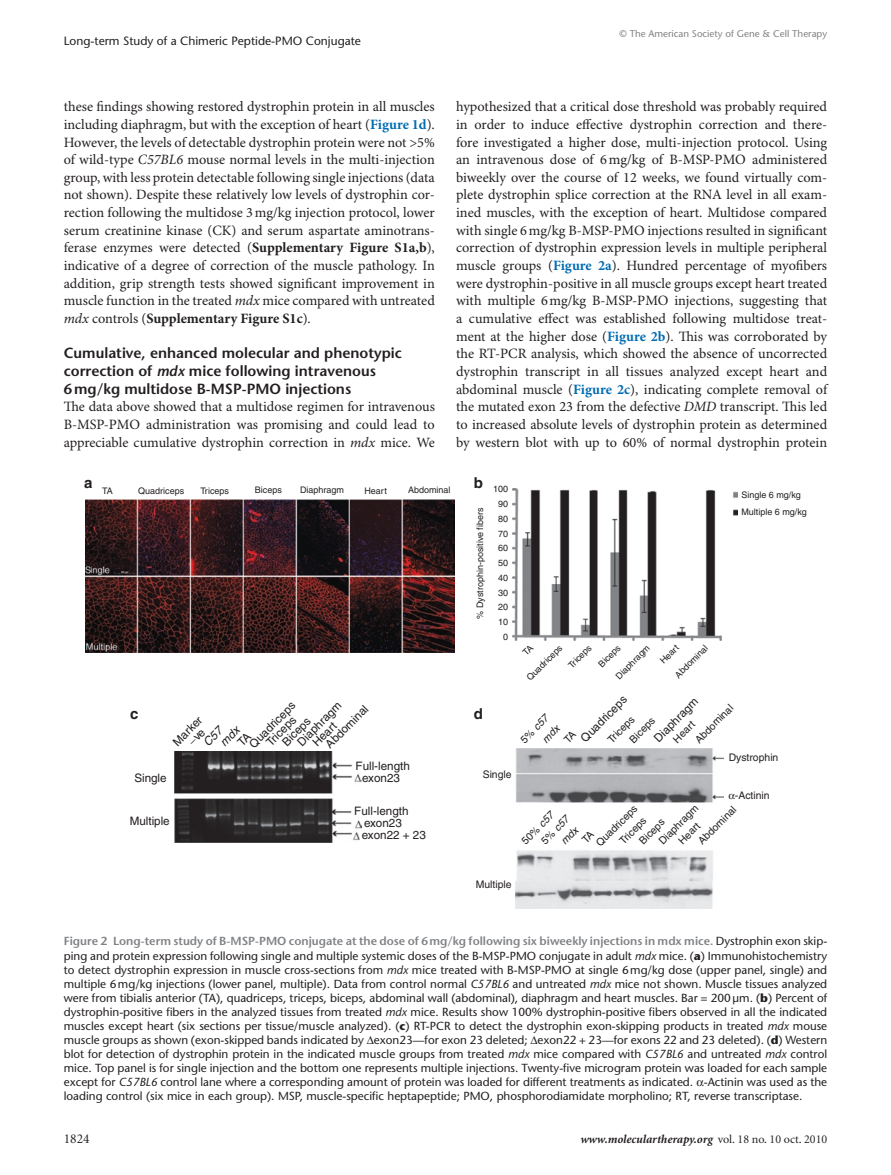
<style>
.page{position:relative;width:891px;height:1175px;background:#fff}
.page>*{position:absolute;margin:0;border:0;box-sizing:border-box;transform-origin:0 0}
.t1{font:700 15px "Helvetica";color:#231f20}
.t2{font:600 14.7px/17.7px "Stone Sans";color:#231f20}
.t3{font:14.25px/17.7px "Minion Pro";color:#231f20;text-align:justify}
.t4{font:13.5px "Minion";color:#231f20}
.t5{font:12px "Stone Sans";color:#231f20}
.t6{font:italic 700 12px "Minion";color:#231f20}
.t7{font:11.7px/14.1px "Stone Sans";color:#231f20;text-align:justify}
.t8{font:11.7px/11.9px "Helvetica";color:#231f20;text-align:center}
.t9{font:10.35px/15.5px "Helvetica";color:#231f20}
.t10{font:italic 10.35px/15.5px "Helvetica";color:#231f20;text-align:right}
.t11{font:9.75px "Stone Sans";color:#808285}
.t12{font:9px/14.7px "Helvetica";color:#231f20;text-align:justify}
.s1{font-weight:700;color:#006cb3}
.s2{font-style:italic}
.s3{font-weight:700}
.s4{font-style:normal}
.s5{font-weight:600;color:#808285}
.s6{font-weight:400;font-style:normal}
</style>
<div class="page">
<img style="left:85px;top:500px;width:370px;height:153px">
<img style="left:516px;top:748px;width:208px;height:160px">
<img style="left:175px;top:752px;width:186px;height:91px">
<img style="left:512px;top:488px;width:225px;height:152px">
<svg style="left:562px;top:826px;width:18px;height:18px"></svg>
<p class="t5" style="left:64px;top:34px;width:299px">Long-term Study of a Chimeric Peptide-PMO Conjugate</p>
<p class="t3" style="left:64px;top:98px;width:373px">these findings showing restored dystrophin protein in all muscles including diaphragm, but with the exception of heart (<span class="s1">Figure 1d</span>).<br>However, the levels of detectable dystrophin protein were not &gt;5% of wild-type <span class="s2">C57BL6</span> mouse normal levels in the multi-injection group, with less protein detectable following single injections (data not shown). Despite these relatively low levels of dystrophin cor&shy;rection following the multidose 3mg/kg injection protocol, lower serum creatinine kinase (CK) and serum aspartate aminotrans&shy;ferase enzymes were detected (<span class="s3">Supplementary Figure S1a,b</span>), indicative of a degree of correction of the muscle pathology. In addition, grip strength tests showed significant improvement in muscle function in the treated <span class="s2">mdx</span> mice compared with untreated <span class="s2">mdx</span> controls (<span class="s3">Supplementary Figure S1c</span>).</p>
<p class="t2" style="left:64px;top:344px;width:340px">Cumulative, enhanced molecular and phenotypic correction of <span class="s2">mdx</span> mice following intravenous<br>6mg/kg multidose B-MSP-PMO injections</p>
<p class="t3" style="left:64px;top:398px;width:373px">The data above showed that a multidose regimen for intravenous B-MSP-PMO administration was promising and could lead to appreciable cumulative dystrophin correction in <span class="s2">mdx</span> mice. We</p>
<p class="t11" style="left:620px;top:28px;width:209px">© The American Society of Gene &amp; Cell Therapy</p>
<p class="t3" style="left:456px;top:98px;width:373px">hypothesized that a critical dose threshold was probably required in order to induce effective dystrophin correction and there&shy;fore investigated a higher dose, multi-injection protocol. Using an intravenous dose of 6mg/kg of B-MSP-PMO administered biweekly over the course of 12 weeks, we found virtually com&shy;plete dystrophin splice correction at the RNA level in all exam&shy;ined muscles, with the exception of heart. Multidose compared with single 6mg/kg B-MSP-PMO injections resulted in significant correction of dystrophin expression levels in multiple peripheral muscle groups (<span class="s1">Figure 2a</span>). Hundred percentage of myofibers were dystrophin-positive in all muscle groups except heart treated with multiple 6mg/kg B-MSP-PMO injections, suggesting that a cumulative effect was established following multidose treat&shy;ment at the higher dose (<span class="s1">Figure 2b</span>). This was corroborated by the RT-PCR analysis, which showed the absence of uncorrected dystrophin transcript in all tissues analyzed except heart and abdominal muscle (<span class="s1">Figure 2c</span>), indicating complete removal of the mutated exon 23 from the defective <span class="s2">DMD</span> transcript. This led to increased absolute levels of dystrophin protein as determined by western blot with up to 60% of normal dystrophin protein</p>
<p class="t1" style="left:84px;top:473px;width:10px">a</p>
<p class="t1" style="left:474px;top:473px;width:11px">b</p>
<p class="t12" style="left:138px;top:483px;width:48px">Quadriceps</p>
<p class="t12" style="left:200px;top:483px;width:30px">Triceps</p>
<p class="t12" style="left:255px;top:483px;width:29px">Biceps</p>
<p class="t12" style="left:300px;top:482px;width:46px">Diaphragm</p>
<p class="t12" style="left:364px;top:483px;width:24px">Heart</p>
<p class="t12" style="left:408px;top:483px;width:44px">Abdominal</p>
<p class="t12" style="left:102px;top:483px;width:12px">TA</p>
<p class="t12" style="left:473px;top:619px;width:113px;rotate:-90deg">% Dystrophin-positive fibers</p>
<p class="t12" style="left:493px;top:482px;width:17px">100</p>
<p class="t12" style="left:498px;top:511px;width:12px">80<br>70<br>60<br>50<br>40<br>30</p>
<p class="t12" style="left:498px;top:496px;width:12px">90</p>
<p class="t12" style="left:498px;top:600px;width:12px;text-align:center">20<br>10<br>0</p>
<p class="t12" style="left:671px;top:671px;width:44px;rotate:-45deg">Abdominal</p>
<p class="t12" style="left:612px;top:672px;width:46px;rotate:-45deg">Diaphragm</p>
<p class="t12" style="left:656px;top:657px;width:24px;rotate:-45deg">Heart</p>
<p class="t12" style="left:565px;top:661px;width:30px;rotate:-45deg">Triceps</p>
<p class="t12" style="left:595px;top:660px;width:29px;rotate:-45deg">Biceps</p>
<p class="t12" style="left:523px;top:674px;width:48px;rotate:-45deg">Quadriceps</p>
<p class="t8" style="left:579px;top:735px;width:61px;rotate:-45deg">Quadriceps</p>
<p class="t8" style="left:652px;top:735px;width:58px;rotate:-45deg">Diaphragm</p>
<p class="t8" style="left:247px;top:741px;width:61px;rotate:-45deg">Quadriceps</p>
<p class="t8" style="left:295px;top:739px;width:58px;rotate:-45deg">Diaphragm</p>
<p class="t9" style="left:680px;top:724px;width:51px;text-indent:-15px;rotate:-45deg">Heart<br>Abdominal</p>
<p class="t8" style="left:323px;top:741px;width:57px;rotate:-45deg">Abdominal</p>
<p class="t9" style="left:615px;top:724px;width:33px;text-indent:-15px;rotate:-45deg">Triceps<br>Biceps</p>
<p class="t1" style="left:130px;top:705px;width:10px">c</p>
<p class="t1" style="left:474px;top:705px;width:11px">d</p>
<p class="t8" style="left:171px;top:739px;width:38px;rotate:-45deg">Marker</p>
<p class="t10" style="left:517px;top:735px;width:37px;rotate:-45deg"><span class="s4">5%</span> c57 mdx</p>
<p class="t8" style="left:264px;top:739px;width:38px;rotate:-45deg">Triceps</p>
<p class="t8" style="left:280px;top:739px;width:36px;rotate:-45deg">Biceps</p>
<p class="t8" style="left:310px;top:740px;width:30px;rotate:-45deg">Heart</p>
<p class="t12" style="left:741px;top:486px;width:67px;line-height:17.1px">Single 6 mg/kg<br>Multiple 6 mg/kg</p>
<p class="t8" style="left:134px;top:771px;width:34px">Single</p>
<p class="t8" style="left:130px;top:815px;width:42px">Multiple</p>
<p class="t8" style="left:356px;top:760px;width:56px">Full-length exon23</p>
<p class="t8" style="left:354px;top:804px;width:56px">Full-length</p>
<p class="t8" style="left:364px;top:816px;width:39px">exon23</p>
<p class="t8" style="left:362px;top:829px;width:66px">exon22 + 23</p>
<p class="t9" style="left:483px;top:766px;width:30px">Single</p>
<p class="t9" style="left:729px;top:749px;width:51px">Dystrophin</p>
<p class="t9" style="left:735px;top:788px;width:36px">-Actinin</p>
<p class="t9" style="left:694px;top:836px;width:51px;rotate:-45deg">Abdominal</p>
<p class="t9" style="left:655px;top:836px;width:52px;rotate:-45deg">Diaphragm</p>
<p class="t9" style="left:518px;top:836px;width:42px;rotate:-45deg">50% <span class="s2">c57</span></p>
<p class="t9" style="left:585px;top:831px;width:55px;line-height:12.1px;text-indent:-8px;rotate:-45deg">TA<br>Quadriceps</p>
<p class="t10" style="left:537px;top:836px;width:36px;rotate:-45deg"><span class="s4">5%</span> c57</p>
<p class="t9" style="left:616px;top:836px;width:35px;rotate:-45deg">Triceps</p>
<p class="t9" style="left:636px;top:836px;width:33px;rotate:-45deg">Biceps</p>
<p class="t9" style="left:675px;top:836px;width:27px;rotate:-45deg">Heart</p>
<p class="t9" style="left:476px;top:876px;width:37px">Multiple</p>
<p class="t7" style="left:64px;top:934px;width:765px"><span class="s5">Figure 2 Long-term study of B-MSP-PMO conjugate at the dose of 6mg/kg following six biweekly injections in mdx mice.</span> Dystrophin exon skip&shy;ping and protein expression following single and multiple systemic doses of the B-MSP-PMO conjugate in adult <span class="s2">mdx</span> mice. (<span class="s3">a</span>) Immunohistochemistry to detect dystrophin expression in muscle cross-sections from <span class="s2">mdx</span> mice treated with B-MSP-PMO at single 6mg/kg dose (upper panel, single) and multiple 6mg/kg injections (lower panel, multiple). Data from control normal <span class="s2">C57BL6</span> and untreated <span class="s2">mdx</span> mice not shown. Muscle tissues analyzed were from tibialis anterior (TA), quadriceps, triceps, biceps, abdominal wall (abdominal), diaphragm and heart muscles. Bar = 200μm. (<span class="s3">b</span>) Percent of dystrophin-positive fibers in the analyzed tissues from treated <span class="s2">mdx</span> mice. Results show 100% dystrophin-positive fibers observed in all the indicated muscles except heart (six sections per tissue/muscle analyzed). (<span class="s3">c</span>) RT-PCR to detect the dystrophin exon-skipping products in treated <span class="s2">mdx</span> mouse muscle groups as shown (exon-skipped bands indicated by exon23—for exon 23 deleted; exon22 + 23—for exons 22 and 23 deleted). (<span class="s3">d</span>) Western blot for detection of dystrophin protein in the indicated muscle groups from treated <span class="s2">mdx</span> mice compared with <span class="s2">C57BL6</span> and untreated <span class="s2">mdx</span> control mice. Top panel is for single injection and the bottom one represents multiple injections. Twenty-five microgram protein was loaded for each sample except for <span class="s2">C57BL6</span> control lane where a corresponding amount of protein was loaded for different treatments as indicated. -Actinin was used as the loading control (six mice in each group). MSP, muscle-specific heptapeptide; PMO, phosphorodiamidate morpholino; RT, reverse transcriptase.</p>
<p class="t4" style="left:64px;top:1132px;width:27px">1824</p>
<p class="t6" style="left:580px;top:1133px;width:249px">www.moleculartherapy.org <span class="s6">vol. 18 no. 10 oct. 2010</span></p>
</div>
